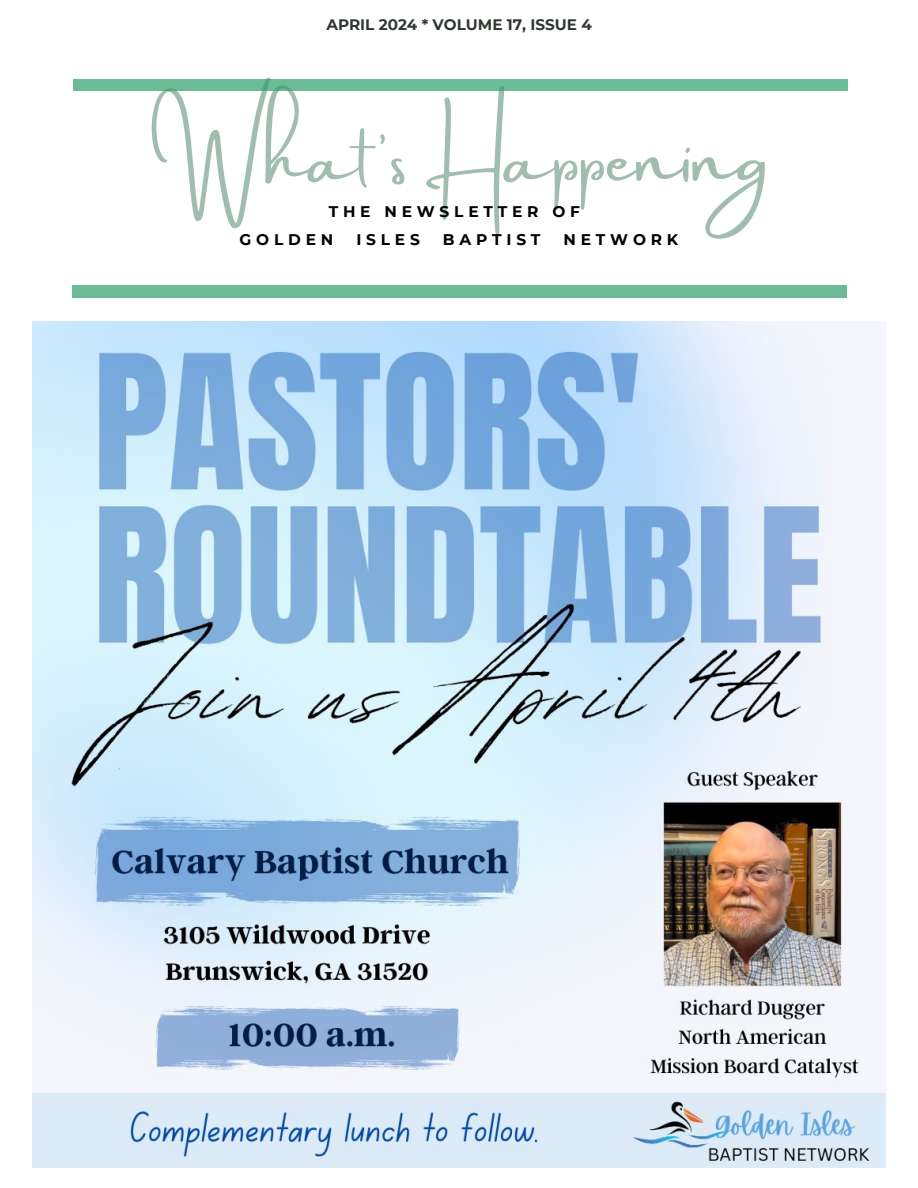
<style>
.page{position:relative;width:918px;height:1188px;background:#fff}
.page>*{position:absolute;margin:0;border:0;box-sizing:border-box;transform-origin:0 0}
.t1{font:69.45px "Amsterdam Two";color:#a0bdb0}
.t2{font:700 15.45px "Montserrat";letter-spacing:.31em;color:#000}
.t3{font:700 15.15px "Montserrat";color:#303730}
</style>
<div class="page">
<div style="left:72px;top:286px;width:774px;height:11px;background:#6bbb95"></div>
<div style="left:73px;top:79px;width:774px;height:12px;background:#6bbb95"></div>
<img style="left:33px;top:321px;width:852px;height:846px">
<p class="t3" style="left:326px;top:16px;width:267px">APRIL 2024 * VOLUME 17, ISSUE 4</p>
<p class="t1" style="left:151px;top:121px;width:620px">What's Happening</p>
<p class="t2" style="left:329px;top:202px;width:253px">THE NEWSLETTER OF</p>
<p class="t2" style="left:240px;top:230px;width:95px">GOLDEN</p>
<p class="t2" style="left:356px;top:230px;width:65px">ISLES</p>
<p class="t2" style="left:443px;top:230px;width:99px">BAPTIST</p>
<p class="t2" style="left:564px;top:230px;width:116px">NETWORK</p>
</div>
